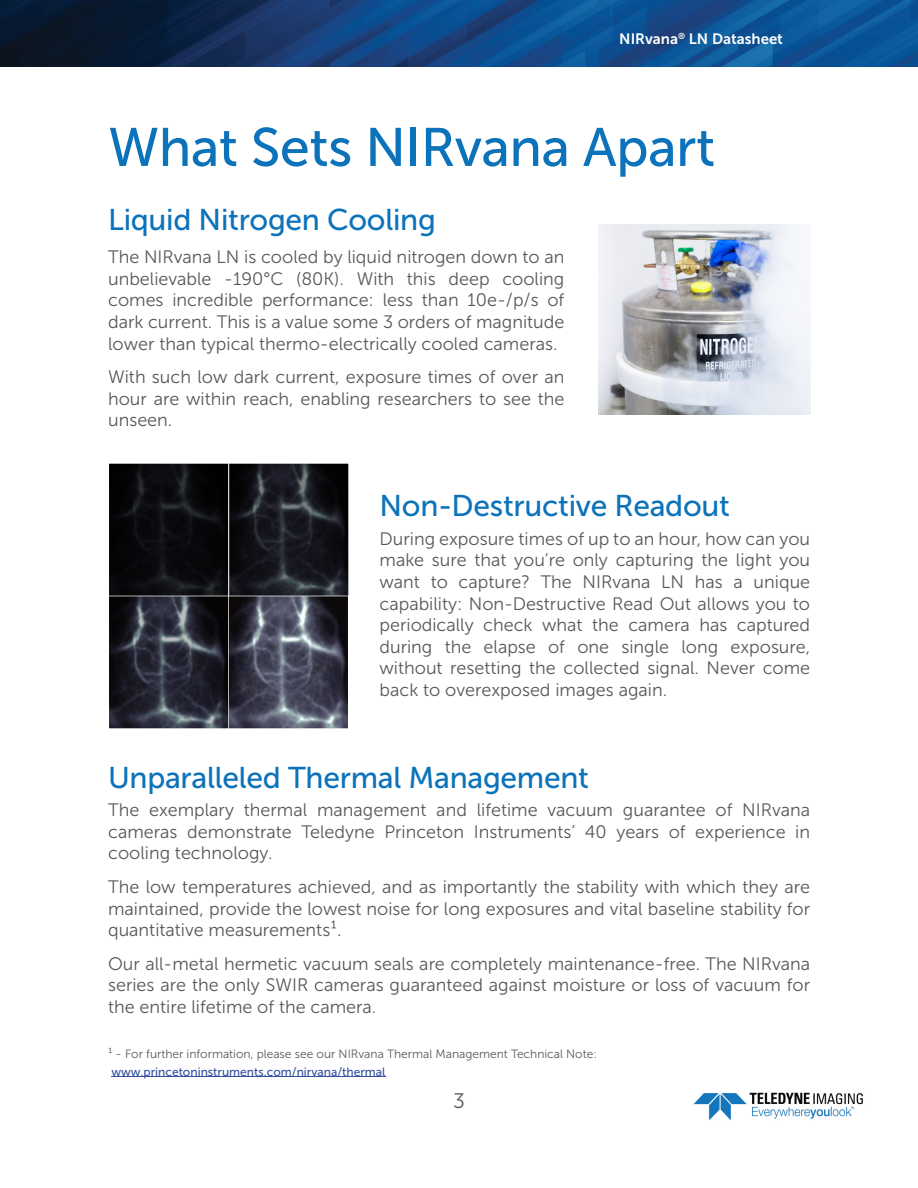
<style>
.page{position:relative;width:918px;height:1188px;background:#fff}
.page>*{position:absolute;margin:0;border:0;box-sizing:border-box;transform-origin:0 0}
.t1{font:54px "Museo Sans 500";letter-spacing:-.01em;color:#0c73bb}
.t2{font:30px "Museo Sans 500";letter-spacing:-.01em;color:#0c73bb}
.t3{font:21px "Museo Sans 300";color:#5a5857}
.t4{font:18px/21.6px "Museo Sans 300";color:#5a5857;text-align:justify}
.t5{font:15px "Museo Sans 700";color:#fff}
.t6{font:12px "Museo Sans 300";color:#5a5857}
.t7{font:12px "Museo Sans 500";color:#3451a2}
</style>
<div class="page">
<img style="left:693px;top:1092px;width:170px;height:29px">
<img style="left:0;top:0;width:918px;height:67px">
<hr style="left:111px;top:1077px;width:274px;height:1px;background:#3451a2">
<img style="left:598px;top:224px;width:212px;height:191px">
<img style="left:109px;top:463px;width:239px;height:266px">
<p class="t5" style="left:619px;top:33px;width:165px">NIRvana<sup>®</sup> LN Datasheet</p>
<h1 class="t1" style="left:108px;top:125px;width:609px">What Sets NIRvana Apart</h1>
<h2 class="t2" style="left:108px;top:208px;width:329px">Liquid Nitrogen Cooling</h2>
<p class="t4" style="left:108px;top:248px;width:458px">The NIRvana LN is cooled by liquid nitrogen down to an unbelievable -190°C (80K). With this deep cooling comes incredible performance: less than 10e-/p/s of dark current. This is a value some 3 orders of magnitude lower than typical thermo-electrically cooled cameras.</p>
<p class="t4" style="left:108px;top:368px;width:458px">With such low dark current, exposure times of over an hour are within reach, enabling researchers to see the unseen.</p>
<h2 class="t2" style="left:380px;top:493px;width:352px">Non-Destructive Readout</h2>
<p class="t4" style="left:380px;top:529px;width:432px">During exposure times of up to an hour, how can you make sure that you’re only capturing the light you want to capture? The NIRvana LN has a unique capability: Non-Destructive Read Out allows you to periodically check what the camera has captured during the elapse of one single long exposure, without resetting the collected signal. Never come back to overexposed images again.</p>
<h2 class="t2" style="left:108px;top:766px;width:482px">Unparalleled Thermal Management</h2>
<p class="t4" style="left:108px;top:801px;width:704px">The exemplary thermal management and lifetime vacuum guarantee of NIRvana cameras demonstrate Teledyne Princeton Instruments’ 40 years of experience in cooling technology.</p>
<p class="t4" style="left:108px;top:878px;width:704px">The low temperatures achieved, and as importantly the stability with which they are maintained, provide the lowest noise for long exposures and vital baseline stability for quantitative measurements¹.</p>
<p class="t4" style="left:108px;top:955px;width:704px">Our all-metal hermetic vacuum seals are completely maintenance-free. The NIRvana series are the only SWIR cameras guaranteed against moisture or loss of vacuum for the entire lifetime of the camera.</p>
<p class="t6" style="left:108px;top:1049px;width:490px">¹ - For further information, please see our NIRvana Thermal Management Technical Note:</p>
<p class="t7" style="left:111px;top:1067px;width:276px">www.princetoninstruments.com/nirvana/thermal</p>
<p class="t3" style="left:453px;top:1092px;width:13px">3</p>
</div>
